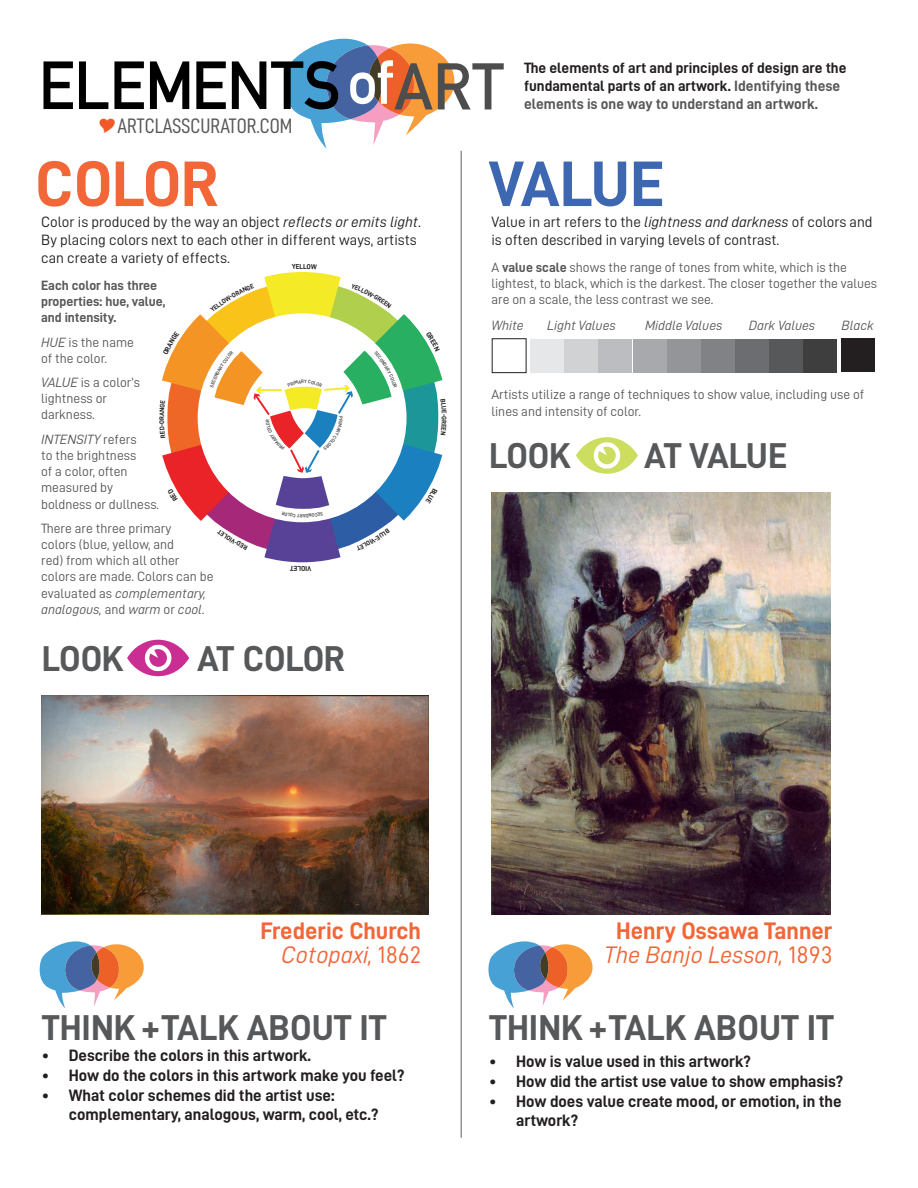
<style>
.page{position:relative;width:918px;height:1188px;background:#fff}
.page>*{position:absolute;margin:0;border:0;box-sizing:border-box;transform-origin:0 0}
.t1{font:64.5px "D DIN Bold";letter-spacing:-.02em;color:#3e67b1}
.t2{font:64.5px "D DIN Bold";letter-spacing:-.01em;color:#f26638}
.t3{font:36px "D DIN Bold";color:#57585a}
.t4{font:24px/24px "D DIN Bold";color:#f26638;text-align:right}
.t5{font:24px "D DIN Italic";color:#f26638}
.t6{font:21px "D DIN Condensed";color:#57585a}
.t7{font:16.5px/19.8px "D DIN Bold";color:#231f20}
.t8{font:15px/18px "D DIN";color:#231f20}
.t9{font:15px/18px "D DIN Bold";color:#231f20}
.t10{font:13.5px/16.2px "D DIN";color:#57585a}
.t11{font:13.5px/16.2px "D DIN Italic";color:#57585a}
.t12{font:13.5px/16.2px "D DIN Bold";color:#57585a}
.t13{font:7.05px "D DIN Bold";color:#231f20}
.t14{font:4.95px "D DIN Bold";color:#57585a}
.s1{font-family:"D DIN Italic"}
.s2{font-family:"D DIN"}
.s3{color:#57585a}
.s4{font-family:"D DIN Bold"}
</style>
<div class="page">
<svg style="left:44px;top:61px;width:29px;height:48px"></svg>
<svg style="left:79px;top:61px;width:29px;height:48px"></svg>
<svg style="left:114px;top:61px;width:30px;height:48px"></svg>
<svg style="left:150px;top:61px;width:39px;height:48px"></svg>
<svg style="left:196px;top:61px;width:30px;height:48px"></svg>
<svg style="left:232px;top:39px;width:272px;height:110px"></svg>
<hr style="left:460px;top:151px;width:2px;height:987px;background:#939598">
<img style="left:491px;top:493px;width:340px;height:421px">
<svg style="left:576px;top:437px;width:62px;height:37px"></svg>
<div style="left:530px;top:339px;width:34px;height:34px;background:#e6e7e9"></div>
<div style="left:564px;top:339px;width:34px;height:34px;background:#d1d2d4"></div>
<div style="left:599px;top:339px;width:33px;height:34px;background:#bcbdc0"></div>
<div style="left:633px;top:339px;width:34px;height:34px;background:#a8a9ad"></div>
<div style="left:667px;top:339px;width:34px;height:34px;background:#939598"></div>
<div style="left:701px;top:339px;width:34px;height:34px;background:#808285"></div>
<div style="left:735px;top:339px;width:34px;height:34px;background:#6c6d70"></div>
<div style="left:769px;top:339px;width:34px;height:34px;background:#57585a"></div>
<div style="left:841px;top:339px;width:34px;height:33px;background:#231f20"></div>
<div style="left:803px;top:339px;width:34px;height:34px;background:#3e3e3f"></div>
<svg style="left:488px;top:941px;width:105px;height:67px"></svg>
<img style="left:41px;top:696px;width:388px;height:218px">
<svg style="left:127px;top:640px;width:62px;height:36px"></svg>
<svg style="left:39px;top:941px;width:105px;height:67px"></svg>
<svg style="left:162px;top:272px;width:281px;height:291px"></svg>
<p class="t6" style="left:118px;top:114px;width:176px">ARTCLASSCURATOR.COM</p>
<p class="t2" style="left:35px;top:148px;width:186px">COLOR</p>
<p class="t8" style="left:41px;top:213px;width:381px">Color is produced by the way an object <span class="s1">reflects or emits light</span>.<br>By placing colors next to each other in different ways, artists can create a variety of effects.</p>
<p class="t13" style="left:300px;top:262px;width:5px">L</p>
<p class="t12" style="left:41px;top:277px;width:126px">Each color has three properties: hue, value, and intensity.</p>
<p class="t10" style="left:41px;top:334px;width:94px"><span class="s1">HUE</span> is the name</p>
<p class="t10" style="left:41px;top:350px;width:67px">of the color.</p>
<p class="t10" style="left:41px;top:374px;width:100px"><span class="s1">VALUE</span> is a color’s lightness or darkness.</p>
<p class="t10" style="left:41px;top:431px;width:120px"><span class="s1">INTENSITY</span> refers<br>to the brightness<br>of a color, often measured by boldness or dullness.</p>
<p class="t10" style="left:41px;top:520px;width:140px">There are three primary colors (blue, yellow, and red) from which all other</p>
<p class="t10" style="left:41px;top:568px;width:174px">colors are made. Colors can be</p>
<p class="t11" style="left:41px;top:585px;width:166px"><span class="s2">evaluated as</span> complementary, analogous, <span class="s2">and</span> warm <span class="s2">or</span> cool<span class="s2">.</span></p>
<p class="t14" style="left:343px;top:416px;width:4px;rotate:90deg">P</p>
<p class="t13" style="left:305px;top:572px;width:6px;rotate:180deg">O</p>
<p class="t3" style="left:42px;top:638px;width:84px">LOOK</p>
<p class="t3" style="left:197px;top:638px;width:150px">AT COLOR</p>
<p class="t9" style="left:524px;top:59px;width:324px">The elements of art and principles of design are the fundamental parts of an artwork. <span class="s3">Identifying these elements is one way to understand an artwork.</span></p>
<p class="t1" style="left:488px;top:148px;width:177px">VALUE</p>
<p class="t8" style="left:491px;top:213px;width:383px">Value in art refers to the <span class="s1">lightness and darkness</span> of colors and is often described in varying levels of contrast.</p>
<p class="t10" style="left:491px;top:259px;width:387px">A <span class="s4">value scale</span> shows the range of tones from white, which is the lightest, to black, which is the darkest. The closer together the values are on a scale, the less contrast we see.</p>
<p class="t11" style="left:491px;top:317px;width:34px">White</p>
<p class="t11" style="left:547px;top:317px;width:70px">Light Values</p>
<p class="t11" style="left:645px;top:317px;width:79px">Middle Values</p>
<p class="t11" style="left:749px;top:317px;width:68px">Dark Values</p>
<p class="t11" style="left:842px;top:317px;width:34px">Black</p>
<p class="t10" style="left:491px;top:387px;width:374px">Artists utilize a range of techniques to show value, including use of lines and intensity of color.</p>
<p class="t3" style="left:489px;top:436px;width:84px">LOOK</p>
<p class="t3" style="left:644px;top:436px;width:144px">AT VALUE</p>
<p class="t4" style="left:260px;top:918px;width:162px">Frederic Church<br><span class="s1">Cotopaxi,</span> <span class="s2">1862</span></p>
<p class="t3" style="left:42px;top:1008px;width:346px">THINK + TALK ABOUT IT</p>
<p class="t7" style="left:42px;top:1045px;width:271px">• Describe the colors in this artwork.</p>
<p class="t7" style="left:42px;top:1065px;width:364px">• How do the colors in this artwork make you feel?</p>
<p class="t7" style="left:69px;top:1085px;width:311px;text-indent:-27px">• What color schemes did the artist use: complementary, analogous, warm, cool, etc.?</p>
<p class="t4" style="left:616px;top:918px;width:218px">Henry Ossawa Tanner</p>
<p class="t5" style="left:604px;top:941px;width:230px">The Banjo Lesson, <span class="s2">1893</span></p>
<p class="t3" style="left:489px;top:1008px;width:346px">THINK + TALK ABOUT IT</p>
<p class="t7" style="left:489px;top:1051px;width:263px">• How is value used in this artwork?</p>
<p class="t7" style="left:489px;top:1071px;width:356px">• How did the artist use value to show emphasis?</p>
<p class="t7" style="left:516px;top:1091px;width:327px;text-indent:-27px">• How does value create mood, or emotion, in the artwork?</p>
</div>
